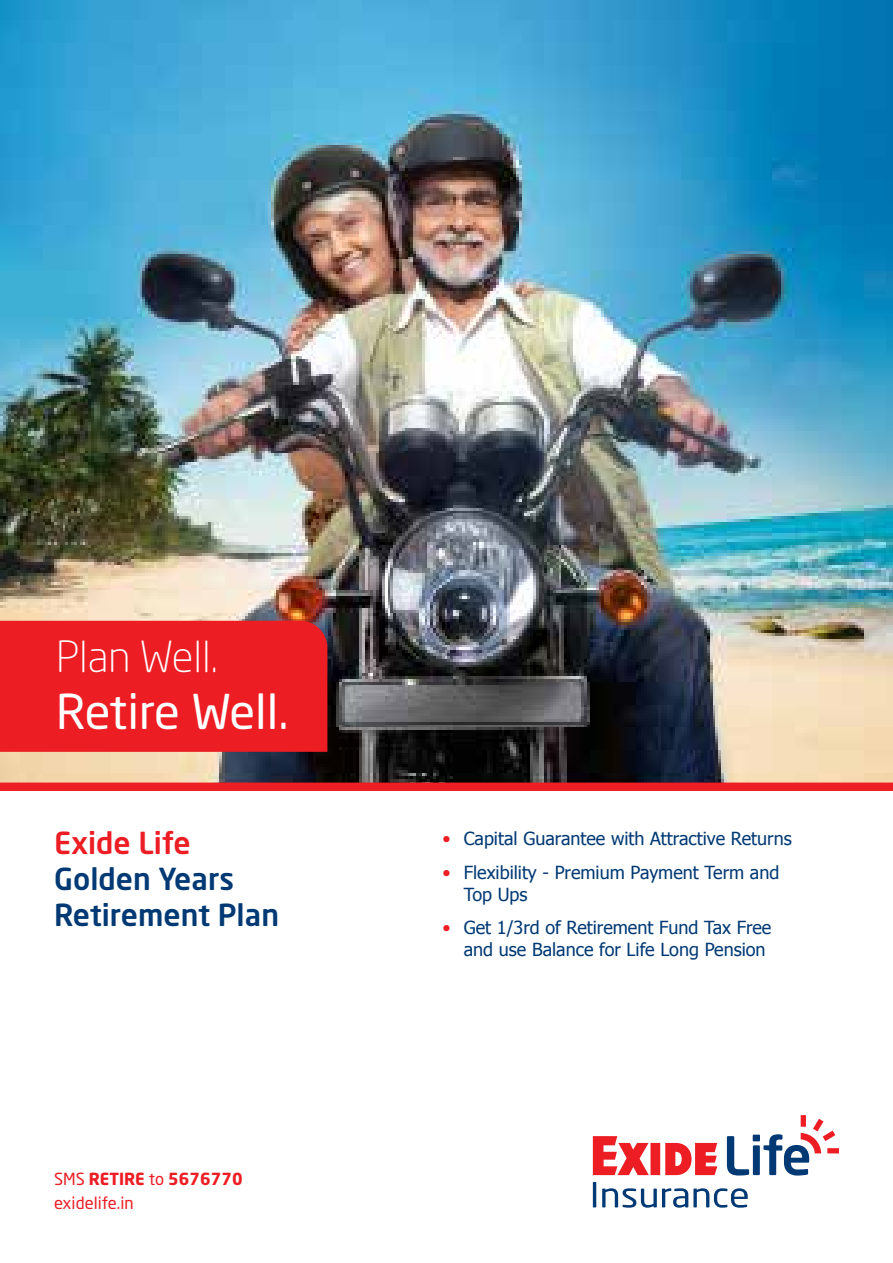
<style>
.page{position:relative;width:893px;height:1263px;background:#fff}
.page>*{position:absolute;margin:0;border:0;box-sizing:border-box;transform-origin:0 0}
.t1{font:47.4px "Neo Sans Std";letter-spacing:-.01em;color:#fff}
.t2{font:300 42.45px "Neo Sans Std";color:#fff}
.t3{font:500 30px/36px "Neo Sans Std";color:#003974}
.t4{font:500 30px "Neo Sans Std";color:#ed1d24}
.t5{font:18px/21.6px "Tahoma";color:#003974}
.t6{font:16.5px/23.9px "Neo Sans Std";color:#ed1d24}
.s1{font-weight:700}
.s2{color:#ed1d24}
</style>
<div class="page">
<img style="left:0;top:0;width:893px;height:782px">
<div style="left:0;top:621px;width:327px;height:131px;background:#ed1d24"></div>
<svg style="left:593px;top:1136px;width:124px;height:39px"></svg>
<svg style="left:593px;top:1182px;width:155px;height:26px"></svg>
<svg style="left:727px;top:1115px;width:112px;height:60px"></svg>
<svg style="left:0;top:782px;width:893px;height:9px;background:#e52228"></svg>
<h2 class="t2" style="left:56px;top:631px;width:163px">Plan Well.</h2>
<h1 class="t1" style="left:56px;top:682px;width:234px">Retire Well.</h1>
<h3 class="t4" style="left:54px;top:824px;width:138px">Exide Life</h3>
<h3 class="t3" style="left:54px;top:860px;width:227px">Golden Years<br>Retirement Plan</h3>
<p class="t6" style="left:54px;top:1167px;width:190px">SMS <span class="s1">RETIRE</span> to <span class="s1">5676770 </span>exidelife.in</p>
<p class="t5" style="left:442px;top:827px;width:351px"><span class="s2">•</span> Capital Guarantee with Attractive Returns</p>
<p class="t5" style="left:464px;top:861px;width:317px;text-indent:-21px"><span class="s2">•</span> Flexibility - Premium Payment Term and<br>Top Ups</p>
<p class="t5" style="left:464px;top:916px;width:309px;text-indent:-21px"><span class="s2">•</span> Get 1/3rd of Retirement Fund Tax Free and use Balance for Life Long Pension</p>
</div>
